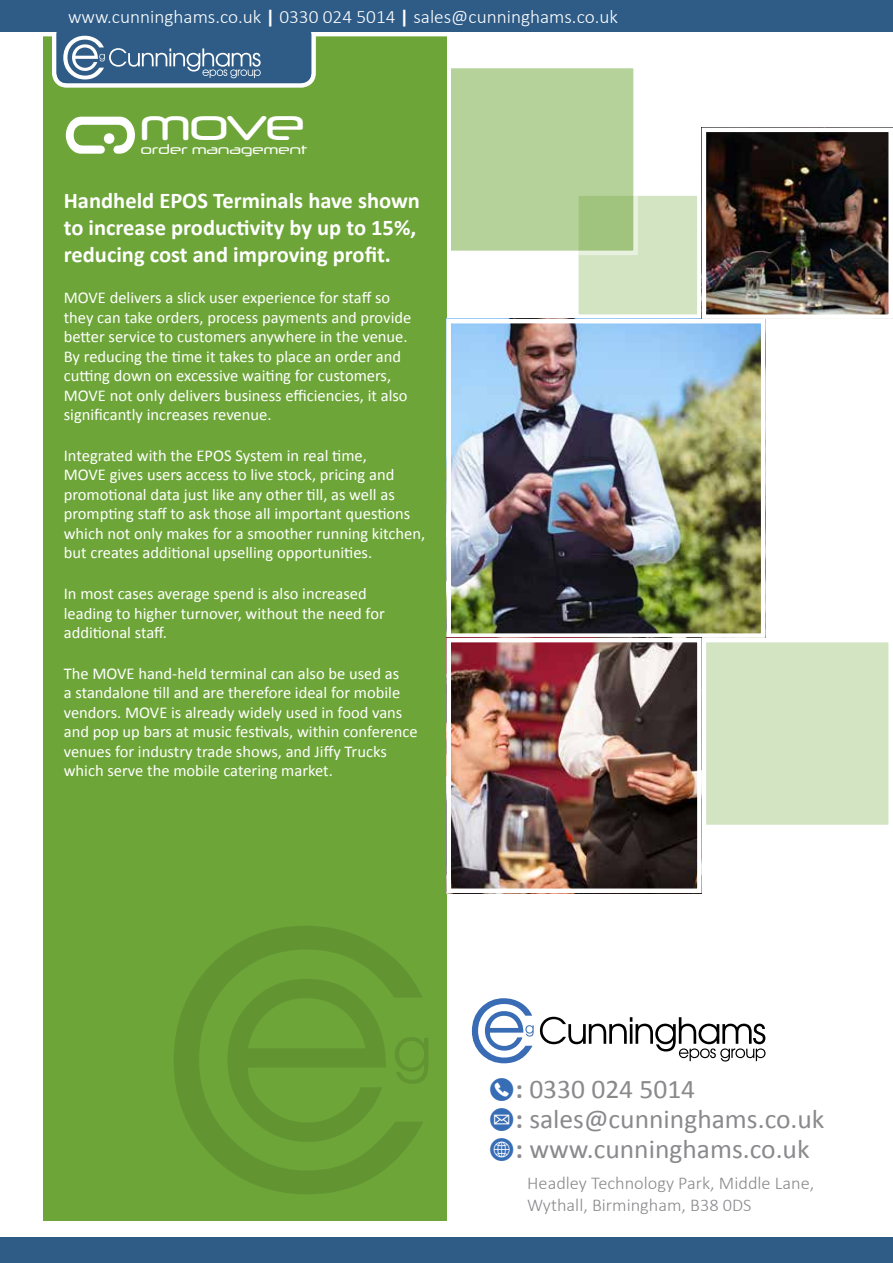
<style>
.page{position:relative;width:893px;height:1263px;background:#fff}
.page>*{position:absolute;margin:0;border:0;box-sizing:border-box;transform-origin:0 0}
.t1{font:49.05px "Neuropol X Rg";letter-spacing:-.125em;color:#fff}
.t2{font:27px/30px "Calibri";color:#8a8a8d}
.t3{font:700 22.5px/27px "Calibri";color:#fff}
.t4{font:300 18.9px "Calibri";color:#fff}
.t5{font:300 18px/22.5px "Calibri";color:#8a8a8d}
.t6{font:16.5px/19.5px "Calibri";color:#fff}
.t7{font:13.8px "Neuropol X Rg";letter-spacing:-.075em;color:#fff}
.s1{font-weight:700}
</style>
<div class="page">
<div style="left:574px;top:191px;width:128px;height:128px;background:#d3e4c3;border:4px solid #fff"></div>
<svg style="left:446px;top:79px;width:192px;height:176px;background:#b2cf96"></svg>
<div style="left:43px;top:0;width:403px;height:1220px;background:#6da538"></div>
<div style="left:52px;top:20px;width:264px;height:68px;border:4px solid #fff;border-radius:13px"></div>
<div style="left:57px;top:24px;width:254px;height:59px;background:#2e5c87;border-radius:10px"></div>
<svg style="left:43px;top:32px;width:591px;height:47px"></svg>
<div style="left:0;top:0;width:893px;height:32px;background:#2e5c87"></div>
<div style="left:0;top:1237px;width:893px;height:26px;background:#2e5c87"></div>
<svg style="left:66px;top:117px;width:69px;height:37px"></svg>
<div style="left:702px;top:638px;width:191px;height:191px;background:#d3e4c3;border:4px solid #fff"></div>
<img style="left:451px;top:324px;width:309px;height:309px">
<div style="left:446px;top:319px;width:319px;height:319px;border:4px solid #fff"></div>
<img style="left:451px;top:643px;width:246px;height:245px">
<div style="left:446px;top:638px;width:256px;height:255px;border:4px solid #fff"></div>
<img style="left:707px;top:133px;width:181px;height:181px">
<div style="left:702px;top:128px;width:191px;height:191px;border:4px solid #fff"></div>
<svg style="left:540px;top:1017px;width:225px;height:44px"></svg>
<svg style="left:472px;top:998px;width:62px;height:65px"></svg>
<svg style="left:174px;top:926px;width:249px;height:268px"></svg>
<svg style="left:227px;top:979px;width:159px;height:163px"></svg>
<svg style="left:395px;top:1037px;width:33px;height:47px"></svg>
<p class="t4" style="left:68px;top:5px;width:551px">www.cunninghams.co.uk <span class="s1">|</span> 0330 024 5014 <span class="s1">|</span> sales@cunninghams.co.uk</p>
<p class="t7" style="left:180px;top:6px;width:99px">intelligence</p>
<h1 class="t1" style="left:137px;top:83px;width:170px">move</h1>
<p class="t7" style="left:140px;top:137px;width:169px">order management</p>
<h1 class="t1" style="left:137px;top:151px;width:229px">uantum</h1>
<h3 class="t3" style="left:64px;top:187px;width:358px">Handheld EPOS Terminals have shown to increase productivity by up to 15%, reducing cost and improving profit.</h3>
<p class="t6" style="left:64px;top:288px;width:349px">MOVE delivers a slick user experience for staff so they can take orders, process payments and provide better service to customers anywhere in the venue.<br>By reducing the time it takes to place an order and cutting down on excessive waiting for customers, MOVE not only delivers business efficiencies, it also significantly increases revenue.</p>
<p class="t6" style="left:64px;top:446px;width:363px">Integrated with the EPOS System in real time,<br>MOVE gives users access to live stock, pricing and promotional data just like any other till, as well as prompting staff to ask those all important questions which not only makes for a smoother running kitchen, but creates additional upselling opportunities.</p>
<p class="t6" style="left:64px;top:584px;width:323px">In most cases average spend is also increased leading to higher turnover, without the need for additional staff.</p>
<p class="t6" style="left:64px;top:664px;width:355px">The MOVE hand-held terminal can also be used as<br>a standalone till and are therefore ideal for mobile vendors. MOVE is already widely used in food vans and pop up bars at music festivals, within conference venues for industry trade shows, and Jiffy Trucks which serve the mobile catering market.</p>
<h2 class="t2" style="left:515px;top:1074px;width:310px"><span class="s1">:</span> 0330 024 5014<br><span class="s1">:</span> sales@cunninghams.co.uk <span class="s1">:</span> www.cunninghams.co.uk</h2>
<p class="t5" style="left:527px;top:1171px;width:288px">Headley Technology Park, Middle Lane,<br>Wythall, Birmingham, B38 0DS</p>
</div>
